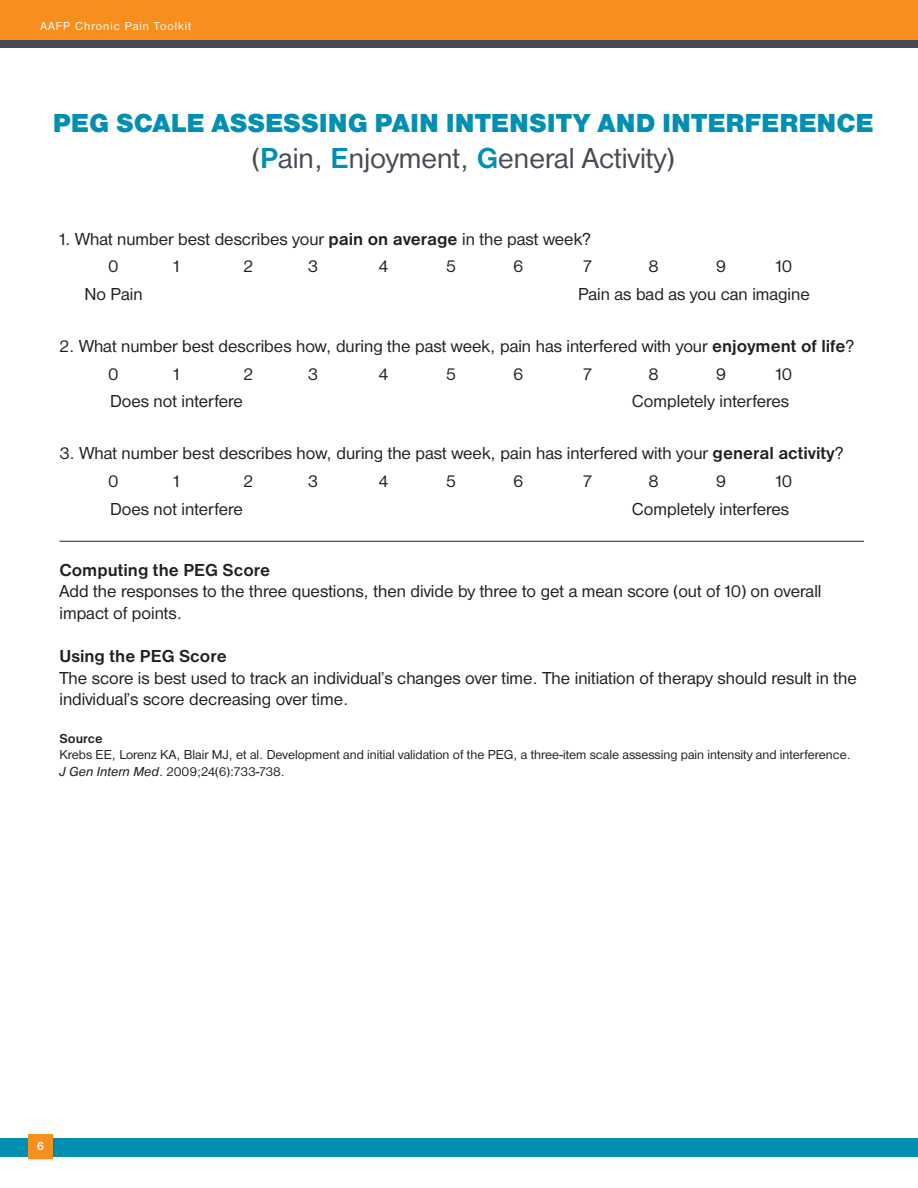
<style>
.page{position:relative;width:918px;height:1188px;background:#fff}
.page>*{position:absolute;margin:0;border:0;box-sizing:border-box;transform-origin:0 0}
.t1{font:30px "Nimbus San D";color:#464b54}
.t2{font:27px "Nimbus San D Blac";color:#008fb3}
.t3{font:18px/21.6px "Nimbus San D";color:#231f20}
.t4{font:700 18px "Nimbus San D";color:#231f20}
.t5{font:13.5px/16.2px "Nimbus San D";color:#231f20}
.t6{font:700 13.5px "Nimbus San D";color:#231f20}
.t7{font:12px "Nimbus San D";letter-spacing:.08em;color:#fff}
.t8{font:700 12px "Nimbus San D";color:#fff}
.s1{font-weight:700;color:#008fb3}
.s2{font-weight:700}
.s3{font-style:italic}
</style>
<div class="page">
<div style="left:0;top:1138px;width:918px;height:18px;background:#008fb3"></div>
<div style="left:28px;top:1134px;width:27px;height:28px;background:#231f20;opacity:.15"></div>
<div style="left:28px;top:1135px;width:25px;height:24px;background:#f68f1e"></div>
<div style="left:0;top:0;width:918px;height:48px;background:#f68f1e"></div>
<div style="left:0;top:40px;width:918px;height:8px;background:#464b54"></div>
<hr style="left:59px;top:541px;width:805px;height:1px;background:#231f20">
<p class="t7" style="left:40px;top:19px;width:152px">AAFP Chronic Pain Toolkit</p>
<p class="t2" style="left:53px;top:107px;width:823px">PEG SCALE ASSESSING PAIN INTENSITY AND INTERFERENCE</p>
<p class="t1" style="left:252px;top:141px;width:424px">(<span class="s1">P</span>ain, <span class="s1">E</span>njoyment, <span class="s1">G</span>eneral Activity)</p>
<p class="t3" style="left:59px;top:227px;width:533px">1. What number best describes your <span class="s2">pain on average</span> in the past week?</p>
<p class="t3" style="left:108px;top:255px;width:12px">0</p>
<p class="t3" style="left:173px;top:255px;width:7px">1</p>
<p class="t3" style="left:244px;top:255px;width:11px">2</p>
<p class="t3" style="left:308px;top:255px;width:12px">3</p>
<p class="t3" style="left:379px;top:255px;width:11px">4</p>
<p class="t3" style="left:446px;top:255px;width:12px">5</p>
<p class="t3" style="left:513px;top:255px;width:12px">6</p>
<p class="t3" style="left:583px;top:255px;width:10px">7</p>
<p class="t3" style="left:648px;top:255px;width:12px">8</p>
<p class="t3" style="left:716px;top:255px;width:12px">9</p>
<p class="t3" style="left:776px;top:255px;width:18px">10</p>
<p class="t3" style="left:84px;top:283px;width:60px">No Pain</p>
<p class="t3" style="left:578px;top:283px;width:233px">Pain as bad as you can imagine</p>
<p class="t3" style="left:59px;top:335px;width:796px">2. What number best describes how, during the past week, pain has interfered with your <span class="s2">enjoyment of life</span>?</p>
<p class="t3" style="left:108px;top:362px;width:12px">0</p>
<p class="t3" style="left:173px;top:362px;width:7px">1</p>
<p class="t3" style="left:244px;top:362px;width:11px">2</p>
<p class="t3" style="left:308px;top:362px;width:12px">3</p>
<p class="t3" style="left:379px;top:362px;width:11px">4</p>
<p class="t3" style="left:446px;top:362px;width:12px">5</p>
<p class="t3" style="left:513px;top:362px;width:12px">6</p>
<p class="t3" style="left:583px;top:362px;width:10px">7</p>
<p class="t3" style="left:648px;top:362px;width:12px">8</p>
<p class="t3" style="left:716px;top:362px;width:12px">9</p>
<p class="t3" style="left:776px;top:362px;width:18px">10</p>
<p class="t3" style="left:110px;top:390px;width:134px">Does not interfere</p>
<p class="t3" style="left:632px;top:390px;width:159px">Completely interferes</p>
<p class="t3" style="left:59px;top:442px;width:786px">3. What number best describes how, during the past week, pain has interfered with your <span class="s2">general activity</span>?</p>
<p class="t3" style="left:108px;top:470px;width:12px">0</p>
<p class="t3" style="left:173px;top:470px;width:7px">1</p>
<p class="t3" style="left:244px;top:470px;width:11px">2</p>
<p class="t3" style="left:308px;top:470px;width:12px">3</p>
<p class="t3" style="left:379px;top:470px;width:11px">4</p>
<p class="t3" style="left:446px;top:470px;width:12px">5</p>
<p class="t3" style="left:513px;top:470px;width:12px">6</p>
<p class="t3" style="left:583px;top:470px;width:10px">7</p>
<p class="t3" style="left:648px;top:470px;width:12px">8</p>
<p class="t3" style="left:716px;top:470px;width:12px">9</p>
<p class="t3" style="left:776px;top:470px;width:18px">10</p>
<p class="t3" style="left:110px;top:497px;width:134px">Does not interfere</p>
<p class="t3" style="left:632px;top:497px;width:159px">Completely interferes</p>
<p class="t4" style="left:59px;top:560px;width:212px">Computing the PEG Score</p>
<p class="t3" style="left:59px;top:580px;width:764px">Add the responses to the three questions, then divide by three to get a mean score (out of 10) on overall impact of points.</p>
<p class="t4" style="left:59px;top:646px;width:169px">Using the PEG Score</p>
<p class="t3" style="left:59px;top:667px;width:799px">The score is best used to track an individual’s changes over time. The initiation of therapy should result in the individual’s score decreasing over time.</p>
<p class="t6" style="left:59px;top:731px;width:45px">Source</p>
<p class="t5" style="left:59px;top:747px;width:793px">Krebs EE, Lorenz KA, Blair MJ, et al. Development and initial validation of the PEG, a three-item scale assessing pain intensity and interference.<br><span class="s3">J Gen Intern Med</span>. 2009;24(6):733-738.</p>
<p class="t8" style="left:37px;top:1139px;width:9px">6</p>
</div>
